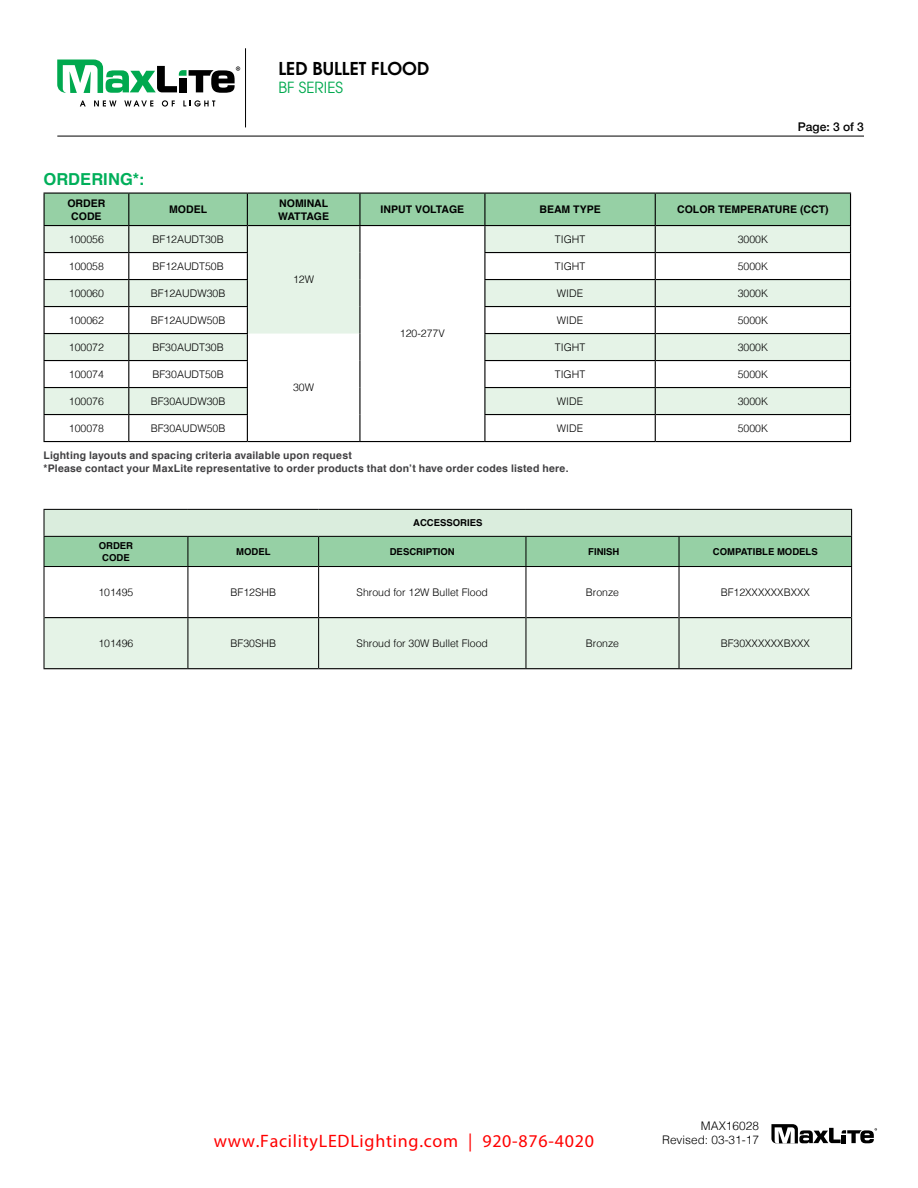
<style>
.page{position:relative;width:918px;height:1188px;background:#fff}
.page>*{position:absolute;margin:0;border:0;box-sizing:border-box;transform-origin:0 0}
.t1{font:18px "Myriad Pro";letter-spacing:.04em;color:#f00}
.t2{font:600 17.7px "Avant Garde";color:#000}
.t3{font:700 16.5px "Helvetica";letter-spacing:.005em;color:#00af5a}
.t4{font:15.3px "Avant Garde";color:#00a94f}
.t5{font:500 12px "Helvetica Neue";color:#000}
.t6{font:300 11.85px/14.2px "Helvetica";color:#000;text-align:right}
.t7{font:300 10.5px "Helvetica";color:#000}
.t8{font:700 10.5px/12.6px "Helvetica";letter-spacing:.02em;color:#414042}
.t9{font:700 10.5px/12.6px "Helvetica";color:#000;text-align:center}
.t10{font:700 9.45px/11.4px "Helvetica";color:#000;text-align:center}
</style>
<div class="page">
<svg style="left:80px;top:100px;width:6px;height:6px"></svg>
<svg style="left:94px;top:100px;width:22px;height:6px"></svg>
<svg style="left:124px;top:100px;width:29px;height:6px"></svg>
<svg style="left:162px;top:100px;width:13px;height:7px"></svg>
<svg style="left:183px;top:100px;width:32px;height:7px"></svg>
<svg style="left:57px;top:60px;width:183px;height:33px"></svg>
<hr style="left:57px;top:136px;width:807px;height:1px;background:#000">
<svg style="left:771px;top:1124px;width:106px;height:20px"></svg>
<hr style="left:245px;top:48px;width:1px;height:79px;background:#000">
<svg style="left:44px;top:193px;width:807px;height:249px"></svg>
<hr style="left:359px;top:415px;width:2px;height:26px;background:#000">
<hr style="left:247px;top:441px;width:113px;height:1px;background:#000">
<div style="left:45px;top:618px;width:806px;height:50px;background:#e5f3e7"></div>
<hr style="left:187px;top:567px;width:1px;height:50px;background:#000">
<hr style="left:318px;top:567px;width:1px;height:50px;background:#000">
<hr style="left:187px;top:618px;width:1px;height:50px;background:#000">
<hr style="left:318px;top:618px;width:1px;height:50px;background:#000">
<hr style="left:45px;top:617px;width:143px;height:1px;background:#000">
<hr style="left:188px;top:617px;width:131px;height:1px;background:#000">
<hr style="left:319px;top:617px;width:206px;height:1px;background:#000">
<hr style="left:526px;top:617px;width:153px;height:1px;background:#000">
<hr style="left:680px;top:617px;width:171px;height:1px;background:#000">
<hr style="left:44px;top:668px;width:144px;height:1px;background:#000">
<hr style="left:188px;top:668px;width:131px;height:1px;background:#000">
<hr style="left:319px;top:668px;width:207px;height:1px;background:#000">
<hr style="left:526px;top:668px;width:153px;height:1px;background:#000">
<hr style="left:679px;top:668px;width:173px;height:1px;background:#000">
<hr style="left:43px;top:537px;width:2px;height:29px;background:#000">
<hr style="left:43px;top:567px;width:2px;height:51px;background:#000">
<hr style="left:43px;top:618px;width:2px;height:50px;background:#000">
<hr style="left:525px;top:567px;width:1px;height:51px;background:#000">
<hr style="left:679px;top:567px;width:1px;height:51px;background:#000">
<hr style="left:851px;top:567px;width:1px;height:51px;background:#000">
<hr style="left:525px;top:618px;width:1px;height:50px;background:#000">
<hr style="left:679px;top:618px;width:1px;height:50px;background:#000">
<hr style="left:851px;top:618px;width:1px;height:50px;background:#000">
<hr style="left:44px;top:509px;width:144px;height:1px;background:#000">
<hr style="left:43px;top:510px;width:2px;height:26px;background:#000">
<hr style="left:188px;top:509px;width:131px;height:1px;background:#000">
<hr style="left:319px;top:509px;width:207px;height:1px;background:#000">
<hr style="left:526px;top:509px;width:153px;height:1px;background:#000">
<hr style="left:679px;top:509px;width:173px;height:1px;background:#000">
<svg style="left:44px;top:510px;width:808px;height:57px"></svg>
<hr style="left:44px;top:536px;width:144px;height:1px;background:#000">
<hr style="left:188px;top:536px;width:131px;height:1px;background:#000">
<hr style="left:319px;top:536px;width:207px;height:1px;background:#000">
<hr style="left:526px;top:536px;width:153px;height:1px;background:#000">
<hr style="left:679px;top:536px;width:173px;height:1px;background:#000">
<h3 class="t3" style="left:44px;top:166px;width:102px">ORDERING*:</h3>
<h2 class="t2" style="left:278px;top:57px;width:153px">LED BULLET FLOOD</h2>
<h3 class="t4" style="left:278px;top:78px;width:66px">BF SERIES</h3>
<p class="t5" style="left:798px;top:117px;width:68px">Page: 3 of 3</p>
<p class="t9" style="left:67px;top:197px;width:39px">ORDER<br>CODE</p>
<p class="t9" style="left:169px;top:203px;width:39px">MODEL</p>
<p class="t9" style="left:278px;top:197px;width:52px;text-align:left">NOMINAL<br>WATTAGE</p>
<p class="t9" style="left:381px;top:203px;width:85px">INPUT VOLTAGE</p>
<p class="t9" style="left:539px;top:203px;width:63px">BEAM TYPE</p>
<p class="t9" style="left:677px;top:203px;width:153px">COLOR TEMPERATURE (CCT)</p>
<p class="t7" style="left:69px;top:230px;width:37px">100056</p>
<p class="t7" style="left:153px;top:230px;width:73px">BF12AUDT30B</p>
<p class="t7" style="left:293px;top:271px;width:23px">12W</p>
<p class="t7" style="left:555px;top:230px;width:32px">TIGHT</p>
<p class="t7" style="left:738px;top:230px;width:32px">3000K</p>
<p class="t7" style="left:69px;top:257px;width:37px">100058</p>
<p class="t7" style="left:153px;top:257px;width:73px">BF12AUDT50B</p>
<p class="t7" style="left:555px;top:257px;width:32px">TIGHT</p>
<p class="t7" style="left:738px;top:257px;width:32px">5000K</p>
<p class="t7" style="left:69px;top:284px;width:37px">100060</p>
<p class="t7" style="left:151px;top:284px;width:76px">BF12AUDW30B</p>
<p class="t7" style="left:557px;top:284px;width:28px">WIDE</p>
<p class="t7" style="left:738px;top:284px;width:32px">3000K</p>
<p class="t7" style="left:69px;top:311px;width:37px">100062</p>
<p class="t7" style="left:151px;top:311px;width:76px">BF12AUDW50B</p>
<p class="t7" style="left:557px;top:311px;width:28px">WIDE</p>
<p class="t7" style="left:738px;top:311px;width:32px">5000K</p>
<p class="t7" style="left:69px;top:338px;width:37px">100072</p>
<p class="t7" style="left:152px;top:338px;width:73px">BF30AUDT30B</p>
<p class="t7" style="left:293px;top:379px;width:23px">30W</p>
<p class="t7" style="left:400px;top:325px;width:46px">120-277V</p>
<p class="t7" style="left:555px;top:338px;width:32px">TIGHT</p>
<p class="t7" style="left:738px;top:338px;width:32px">3000K</p>
<p class="t7" style="left:69px;top:365px;width:37px">100074</p>
<p class="t7" style="left:152px;top:365px;width:73px">BF30AUDT50B</p>
<p class="t7" style="left:555px;top:365px;width:32px">TIGHT</p>
<p class="t7" style="left:738px;top:365px;width:32px">5000K</p>
<p class="t7" style="left:69px;top:392px;width:37px">100076</p>
<p class="t7" style="left:151px;top:392px;width:76px">BF30AUDW30B</p>
<p class="t7" style="left:557px;top:392px;width:28px">WIDE</p>
<p class="t7" style="left:738px;top:392px;width:32px">3000K</p>
<p class="t7" style="left:69px;top:419px;width:37px">100078</p>
<p class="t7" style="left:151px;top:419px;width:76px">BF30AUDW50B</p>
<p class="t7" style="left:557px;top:419px;width:28px">WIDE</p>
<p class="t7" style="left:738px;top:419px;width:32px">5000K</p>
<p class="t8" style="left:44px;top:449px;width:527px">Lighting layouts and spacing criteria available upon request<br>*Please contact your MaxLite representative to order products that don’t have order codes listed here.</p>
<p class="t10" style="left:413px;top:518px;width:71px">ACCESSORIES</p>
<p class="t10" style="left:99px;top:540px;width:36px">ORDER<br>CODE</p>
<p class="t10" style="left:236px;top:546px;width:36px">MODEL</p>
<p class="t10" style="left:390px;top:546px;width:67px">DESCRIPTION</p>
<p class="t10" style="left:588px;top:546px;width:33px">FINISH</p>
<p class="t10" style="left:713px;top:546px;width:106px">COMPATIBLE MODELS</p>
<p class="t7" style="left:98px;top:583px;width:37px">101495</p>
<p class="t7" style="left:231px;top:583px;width:47px">BF12SHB</p>
<p class="t7" style="left:357px;top:583px;width:133px">Shroud for 12W Bullet Flood</p>
<p class="t7" style="left:586px;top:583px;width:35px">Bronze</p>
<p class="t7" style="left:721px;top:583px;width:91px">BF12XXXXXXBXXX</p>
<p class="t7" style="left:98px;top:634px;width:37px">101496</p>
<p class="t7" style="left:231px;top:634px;width:47px">BF30SHB</p>
<p class="t7" style="left:357px;top:634px;width:133px">Shroud for 30W Bullet Flood</p>
<p class="t7" style="left:586px;top:634px;width:35px">Bronze</p>
<p class="t7" style="left:721px;top:634px;width:91px">BF30XXXXXXBXXX</p>
<h1 class="t1" style="left:214px;top:1130px;width:382px">www.FacilityLEDLighting.com | 920-876-4020</h1>
<p class="t6" style="left:662px;top:1117px;width:98px">MAX16028<br>Revised: 03-31-17</p>
</div>
